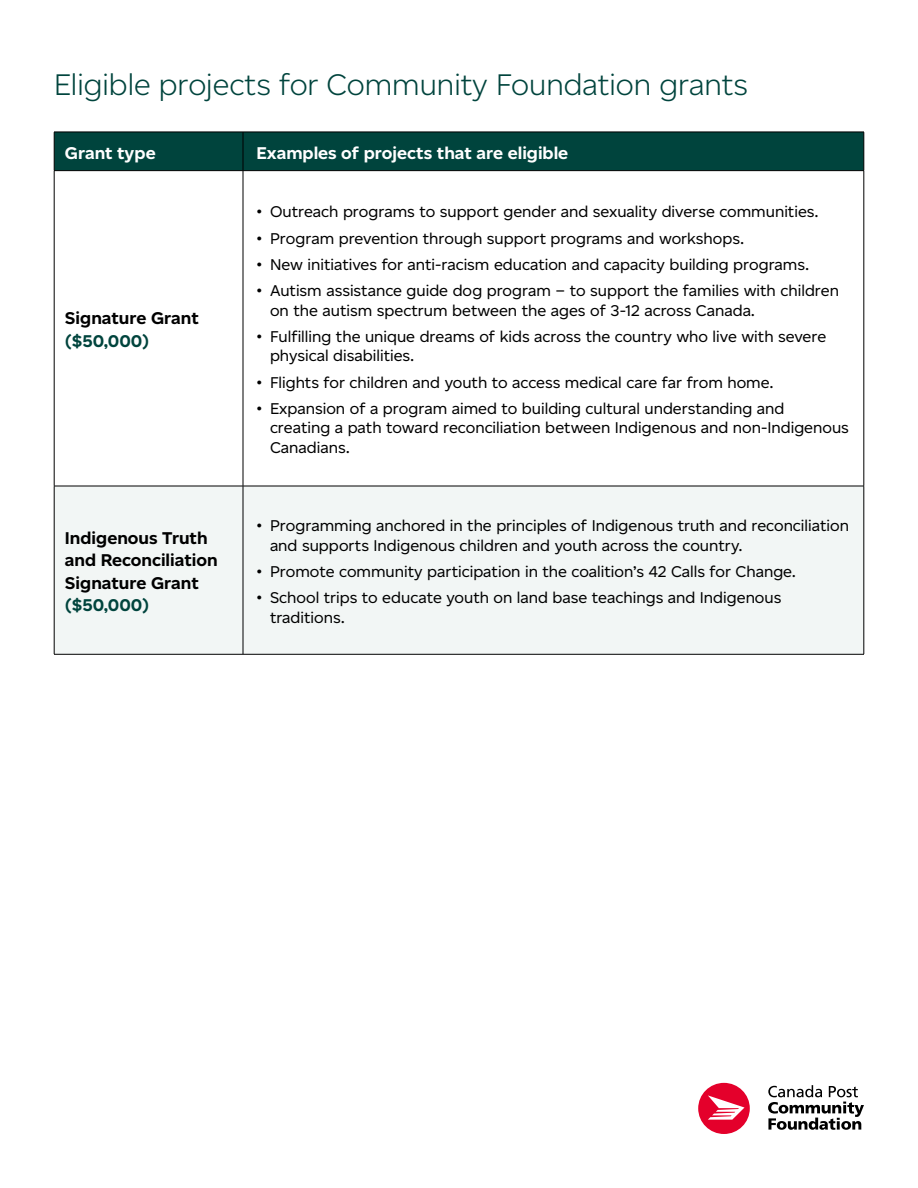
<style>
.page{position:relative;width:918px;height:1188px;background:#fff}
.page>*{position:absolute;margin:0;border:0;box-sizing:border-box;transform-origin:0 0}
.t1{font:300 31.5px "Canadiana Text";color:#00443d}
.Body{font:700 18px/22.5px "Canadiana Text";color:#000}
.Body-2{font:700 18px "Canadiana Text";color:#fff}
.Bullet{font:16.5px/19.5px "Canadiana Text";color:#000}
.s1{color:#00443d}
</style>
<div class="page">
<div style="left:55px;top:133px;width:809px;height:37px;background:#00443d"></div>
<div style="left:55px;top:487px;width:809px;height:167px;background:#f2f6f5"></div>
<hr style="left:54px;top:132px;width:189px;height:1px;background:#000">
<hr style="left:54px;top:132px;width:1px;height:38px;background:#000">
<hr style="left:243px;top:132px;width:621px;height:1px;background:#000">
<hr style="left:243px;top:132px;width:1px;height:38px;background:#000">
<hr style="left:864px;top:132px;width:1px;height:38px;background:#000">
<hr style="left:54px;top:170px;width:189px;height:1px;background:#000">
<hr style="left:54px;top:171px;width:1px;height:315px;background:#000">
<hr style="left:243px;top:170px;width:621px;height:1px;background:#000">
<hr style="left:243px;top:171px;width:1px;height:315px;background:#000">
<hr style="left:864px;top:171px;width:1px;height:315px;background:#000">
<hr style="left:54px;top:486px;width:189px;height:1px;background:#000">
<hr style="left:54px;top:486px;width:1px;height:168px;background:#000">
<hr style="left:243px;top:486px;width:621px;height:1px;background:#000">
<hr style="left:243px;top:486px;width:1px;height:168px;background:#000">
<hr style="left:864px;top:486px;width:1px;height:168px;background:#000">
<hr style="left:54px;top:654px;width:189px;height:1px;background:#000">
<hr style="left:243px;top:654px;width:621px;height:1px;background:#000">
<svg style="left:768px;top:1085px;width:96px;height:45px"></svg>
<div style="left:698px;top:1083px;width:52px;height:51px;background:#e4002b;border-radius:50%"></div>
<svg style="left:708px;top:1095px;width:37px;height:25px"></svg>
<h1 class="t1" style="left:54px;top:67px;width:696px">Eligible projects for Community Foundation grants</h1>
<p class="Body-2" style="left:65px;top:142px;width:92px">Grant type</p>
<p class="Body-2" style="left:256px;top:142px;width:313px">Examples of projects that are eligible</p>
<p class="Body" style="left:65px;top:307px;width:135px">Signature Grant <span class="s1">($50,000)</span></p>
<h1 class="Bullet" style="left:256px;top:202px;width:563px">• Outreach programs to support gender and sexuality diverse communities.</h1>
<h1 class="Bullet" style="left:256px;top:228px;width:489px">• Program prevention through support programs and workshops.</h1>
<h1 class="Bullet" style="left:256px;top:254px;width:554px">• New initiatives for anti-racism education and capacity building programs.</h1>
<h1 class="Bullet" style="left:270px;top:281px;width:571px;text-indent:-14px">• Autism assistance guide dog program – to support the families with children on the autism spectrum between the ages of 3-12 across Canada.</h1>
<h1 class="Bullet" style="left:270px;top:326px;width:558px;text-indent:-14px">• Fulfilling the unique dreams of kids across the country who live with severe physical disabilities.</h1>
<h1 class="Bullet" style="left:256px;top:372px;width:518px">• Flights for children and youth to access medical care far from home.</h1>
<h1 class="Bullet" style="left:270px;top:398px;width:580px;text-indent:-14px">• Expansion of a program aimed to building cultural understanding and creating a path toward reconciliation between Indigenous and non-Indigenous<br>Canadians.</h1>
<p class="Body" style="left:65px;top:526px;width:154px">Indigenous Truth and Reconciliation<br>Signature Grant <span class="s1">($50,000)</span></p>
<h1 class="Bullet" style="left:270px;top:516px;width:581px;text-indent:-14px">• Programming anchored in the principles of Indigenous truth and reconciliation and supports Indigenous children and youth across the country.</h1>
<h1 class="Bullet" style="left:256px;top:561px;width:541px">• Promote community participation in the coalition’s 42 Calls for Change.</h1>
<h1 class="Bullet" style="left:270px;top:588px;width:513px;text-indent:-14px">• School trips to educate youth on land base teachings and Indigenous traditions.</h1>
</div>
